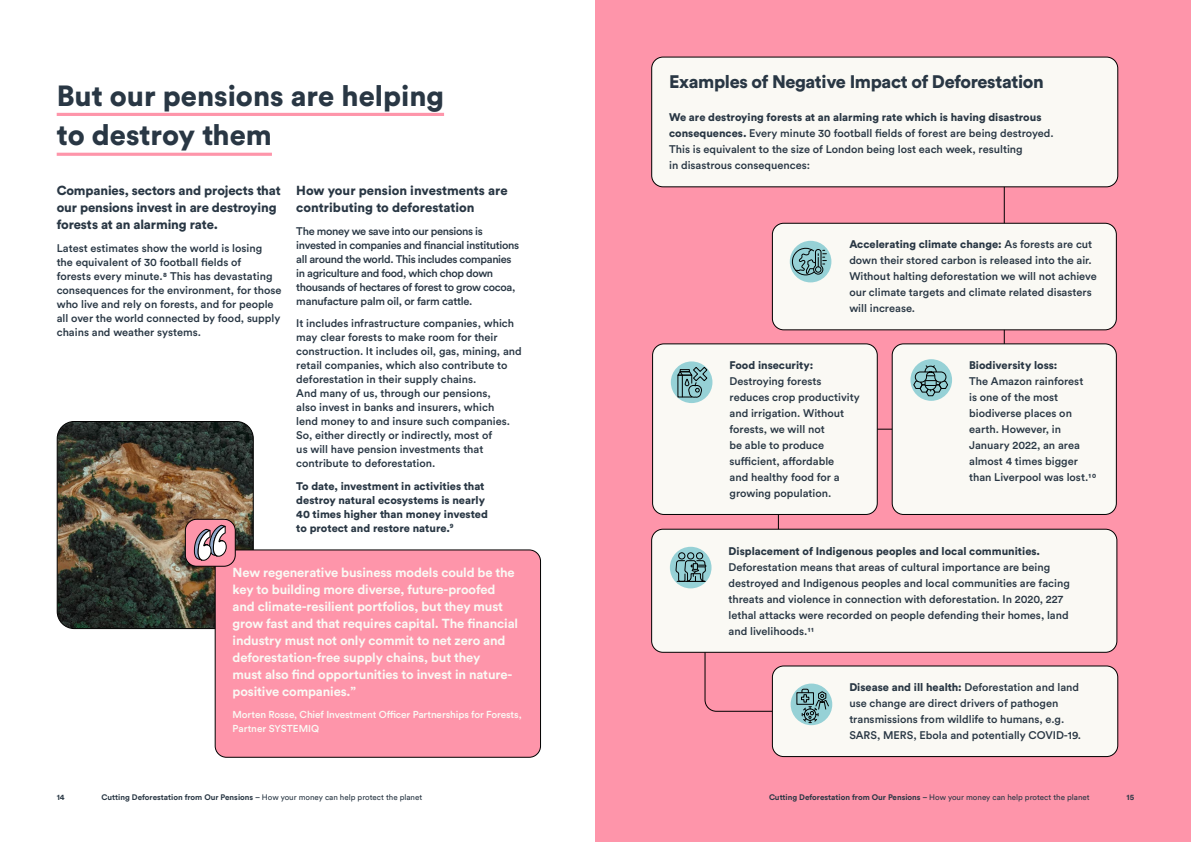
<style>
.page{position:relative;width:1191px;height:842px;background:#fff}
.page>*{position:absolute;margin:0;border:0;box-sizing:border-box;transform-origin:0 0}
.t1{font:900 28.9px/39.9px "Circular Std";color:#293744}
.t2{font:900 18px "Circular Std";letter-spacing:-.02em;color:#293744}
.t3{font:700 13px/17px "Circular Std";letter-spacing:-.01em;color:#faf9f4}
.t4{font:900 13px/17px "Circular Std";letter-spacing:-.01em;color:#293744}
.t5{font:500 11px/16px "Circular Std";color:#293744}
.t6{font:500 11px/14px "Circular Std";letter-spacing:-.03em;color:#293744}
.t7{font:900 11px/14px "Circular Std";color:#293744}
.t8{font:500 10px/14px "Circular Std";letter-spacing:-.01em;color:#faf9f4}
.t9{font:700 8px "Circular Std";color:#293744}
.s1{font-weight:900}
.s2{font-weight:500}
.s3{font-weight:400}
</style>
<div class="page">
<div style="left:595px;top:0;width:596px;height:842px;background:#fe95aa"></div>
<svg style="left:704px;top:187px;width:301px;height:342px"></svg>
<div style="left:651px;top:57px;width:466px;height:130px;background:#faf9f4;border-radius:11px"></div>
<div style="left:651px;top:57px;width:467px;height:130px;border:1px solid #000;border-radius:11px"></div>
<div style="left:772px;top:223px;width:344px;height:107px;background:#faf9f4;border-radius:11px"></div>
<div style="left:772px;top:223px;width:344px;height:107px;border:1px solid #000;border-radius:11px"></div>
<div style="left:789px;top:241px;width:42px;height:41px;background:#96d1d6;border-radius:50%"></div>
<svg style="left:791px;top:248px;width:35px;height:28px"></svg>
<div style="left:892px;top:344px;width:224px;height:170px;background:#faf9f4;border-radius:11px"></div>
<div style="left:891px;top:343px;width:225px;height:172px;border:1px solid #000;border-radius:11px"></div>
<svg style="left:910px;top:359px;width:42px;height:42px"></svg>
<svg style="left:913px;top:365px;width:35px;height:31px"></svg>
<div style="left:652px;top:344px;width:225px;height:170px;background:#faf9f4;border-radius:11px"></div>
<div style="left:652px;top:343px;width:225px;height:172px;border:1px solid #000;border-radius:11px"></div>
<div style="left:671px;top:361px;width:41px;height:42px;background:#96d1d6;border-radius:50%"></div>
<svg style="left:676px;top:366px;width:32px;height:32px"></svg>
<div style="left:772px;top:666px;width:345px;height:90px;background:#faf9f4;border-radius:11px"></div>
<div style="left:772px;top:666px;width:346px;height:91px;border:1px solid #000;border-radius:11px"></div>
<div style="left:790px;top:683px;width:42px;height:42px;background:#96d1d6;border-radius:50%"></div>
<svg style="left:704px;top:653px;width:125px;height:70px"></svg>
<div style="left:651px;top:529px;width:465px;height:123px;background:#faf9f4;border-radius:11px"></div>
<div style="left:651px;top:529px;width:466px;height:124px;border:1px solid #000;border-radius:11px"></div>
<div style="left:670px;top:547px;width:41px;height:41px;background:#96d1d6;border-radius:50%"></div>
<div style="left:687px;top:552px;width:7px;height:7px;border:1px solid #000;border-radius:50%"></div>
<div style="left:678px;top:552px;width:7px;height:7px;border:1px solid #000;border-radius:50%"></div>
<div style="left:696px;top:552px;width:7px;height:7px;border:1px solid #000;border-radius:50%"></div>
<svg style="left:675px;top:560px;width:31px;height:22px"></svg>
<img style="left:57px;top:421px;width:195px;height:207px">
<div style="left:57px;top:421px;width:197px;height:208px;border:1px solid #000;border-radius:17px"></div>
<div style="left:215px;top:550px;width:325px;height:207px;background:#fe95aa;border-radius:11px"></div>
<div style="left:215px;top:550px;width:326px;height:208px;border:1px solid #000;border-radius:11px"></div>
<div style="left:185px;top:519px;width:50px;height:47px;background:#fe95aa;border-radius:11px"></div>
<div style="left:185px;top:519px;width:51px;height:48px;border:1px solid #000;border-radius:11px"></div>
<svg style="left:194px;top:524px;width:34px;height:46px"></svg>
<hr style="left:57px;top:113px;width:387px;height:3px;background:#fe95aa">
<hr style="left:57px;top:153px;width:215px;height:3px;background:#fe95aa">
<h1 class="t1" style="left:57px;top:75px;width:389px">But our pensions are helping to destroy them</h1>
<p class="t4" style="left:57px;top:182px;width:226px">Companies, sectors and projects that our pensions invest in are destroying forests at an alarming rate.</p>
<p class="t5" style="left:57px;top:241px;width:226px;line-height:14px">Latest estimates show the world is losing<br>the equivalent of 30 football fields of<br>forests every minute.8 This has devastating consequences for the environment, for those who live and rely on forests, and for people all over the world connected by food, supply chains and weather systems.</p>
<p class="t4" style="left:296px;top:182px;width:213px">How your pension investments are contributing to deforestation</p>
<p class="t6" style="left:296px;top:224px;width:224px">The money we save into our pensions is invested in companies and financial institutions all around the world. This includes companies in agriculture and food, which chop down thousands of hectares of forest to grow cocoa, manufacture palm oil, or farm cattle.</p>
<p class="t5" style="left:296px;top:316px;width:227px;line-height:14px">It includes infrastructure companies, which may clear forests to make room for their construction. It includes oil, gas, mining, and retail companies, which also contribute to deforestation in their supply chains.<br>And many of us, through our pensions,<br>also invest in banks and insurers, which<br>lend money to and insure such companies.<br>So, either directly or indirectly, most of<br>us will have pension investments that contribute to deforestation.</p>
<p class="t7" style="left:296px;top:479px;width:193px">To date, investment in activities that destroy natural ecosystems is nearly 40 times higher than money invested to protect and restore nature.<sup>9</sup></p>
<p class="t3" style="left:232px;top:563px;width:287px">New regenerative business models could be the key to building more diverse, future-proofed and climate-resilient portfolios, but they must grow fast and that requires capital. The financial industry must not only commit to net zero and deforestation-free supply chains, but they<br>must also find opportunities to invest in nature&shy;positive companies.”</p>
<p class="t8" style="left:232px;top:707px;width:291px">Morten Rosse, Chief Investment Officer Partnerships for Forests,<br>Partner SYSTEMIQ</p>
<h2 class="t2" style="left:669px;top:70px;width:376px">Examples of Negative Impact of Deforestation</h2>
<p class="t5" style="left:669px;top:109px;width:386px"><span class="s1">We are destroying forests at an alarming rate which is having disastrous consequences.</span> Every minute 30 football fields of forest are being destroyed.<br>This is equivalent to the size of London being lost each week, resulting<br>in disastrous consequences:</p>
<p class="t5" style="left:849px;top:236px;width:249px"><span class="s1">Accelerating climate change:</span> As forests are cut down their stored carbon is released into the air.<br>Without halting deforestation we will not achieve our climate targets and climate related disasters will increase.</p>
<p class="t7" style="left:729px;top:358px;width:85px">Food insecurity:</p>
<p class="t5" style="left:729px;top:373px;width:132px">Destroying forests reduces crop productivity and irrigation. Without forests, we will not<br>be able to produce sufficient, affordable<br>and healthy food for a growing population.</p>
<p class="t7" style="left:969px;top:358px;width:90px">Biodiversity loss:</p>
<p class="t5" style="left:969px;top:373px;width:129px">The Amazon rainforest<br>is one of the most biodiverse places on earth. However, in<br>January 2022, an area almost 4 times bigger than Liverpool was lost.10</p>
<p class="t7" style="left:728px;top:543px;width:313px">Displacement of Indigenous peoples and local communities.</p>
<p class="t5" style="left:728px;top:559px;width:343px">Deforestation means that areas of cultural importance are being destroyed and Indigenous peoples and local communities are facing threats and violence in connection with deforestation. In 2020, 227 lethal attacks were recorded on people defending their homes, land and livelihoods.11</p>
<p class="t5" style="left:849px;top:679px;width:233px"><span class="s1">Disease and ill health:</span> Deforestation and land use change are direct drivers of pathogen transmissions from wildlife to humans, e.g.<br>SARS, MERS, Ebola and potentially COVID-19.</p>
<p class="t9" style="left:57px;top:792px;width:9px">14</p>
<p class="t9" style="left:102px;top:792px;width:322px">Cutting Deforestation from Our Pensions <span class="s2">–</span> <span class="s3">How your money can help protect the planet</span></p>
<p class="t9" style="left:769px;top:792px;width:322px">Cutting Deforestation from Our Pensions <span class="s2">–</span> <span class="s3">How your money can help protect the planet</span></p>
<p class="t9" style="left:1126px;top:792px;width:9px">15</p>
</div>
